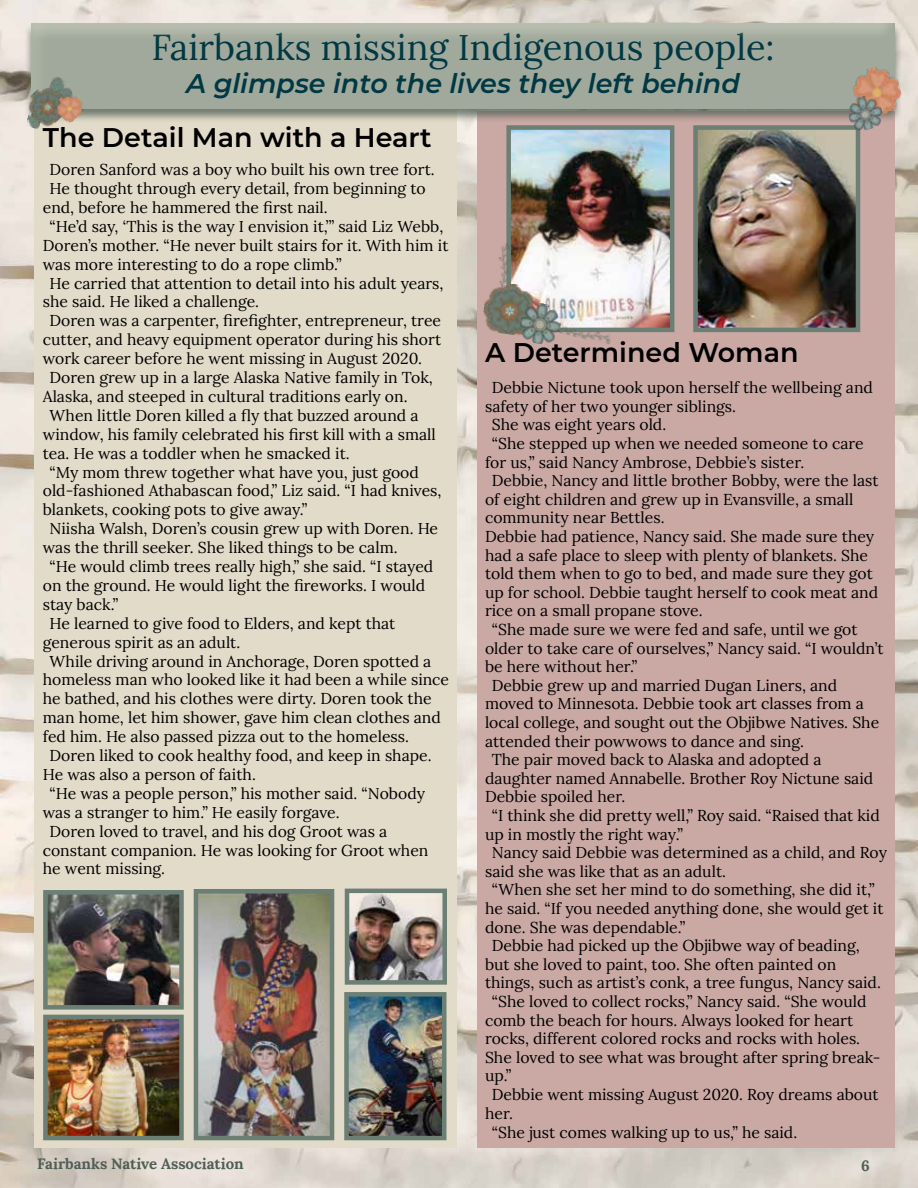
<style>
.page{position:relative;width:918px;height:1188px;background:#fff}
.page>*{position:absolute;margin:0;border:0;box-sizing:border-box;transform-origin:0 0}
.t1{font:36px "Lora";color:#003843}
.t2{font:600 27px "Montserrat";color:#000}
.t3{font:italic 600 27px "Montserrat";color:#003843}
.t4{font:15.75px "Lora";color:#000}
.t5{font:700 15px "Lora";color:#4e5f55}
</style>
<div class="page">
<img style="left:0;top:0;width:918px;height:1188px">
<div style="left:34px;top:110px;width:424px;height:1037px;background:#e3dbc9"></div>
<div style="left:477px;top:111px;width:418px;height:1036px;background:#caa9a4"></div>
<img style="left:199px;top:894px;width:130px;height:241px">
<div style="left:194px;top:889px;width:140px;height:251px;border:4px solid #6b7f74"></div>
<img style="left:48px;top:1020px;width:131px;height:115px">
<div style="left:43px;top:1015px;width:141px;height:125px;border:4px solid #6b7f74"></div>
<img style="left:349px;top:997px;width:92px;height:138px">
<div style="left:344px;top:992px;width:102px;height:148px;border:4px solid #6b7f74"></div>
<img style="left:48px;top:895px;width:131px;height:110px">
<div style="left:43px;top:890px;width:141px;height:120px;border:4px solid #6b7f74"></div>
<img style="left:511px;top:130px;width:158px;height:197px">
<div style="left:506px;top:125px;width:168px;height:207px;border:4px solid #6b7f74"></div>
<img style="left:698px;top:130px;width:157px;height:197px">
<div style="left:693px;top:125px;width:167px;height:207px;border:4px solid #6b7f74"></div>
<div style="left:24px;top:23px;width:878px;height:101px;background:#4e5f55;opacity:.77"></div>
<div style="left:31px;top:19px;width:865px;height:89px;background:#bdb89d;opacity:.47"></div>
<img style="left:350px;top:894px;width:92px;height:86px">
<div style="left:345px;top:889px;width:102px;height:96px;border:4px solid #6b7f74"></div>
<img style="left:849px;top:62px;width:56px;height:58px">
<img style="left:845px;top:93px;width:41px;height:40px">
<img style="left:46px;top:75px;width:21px;height:4px">
<img style="left:21px;top:79px;width:52px;height:52px">
<img style="left:51px;top:89px;width:36px;height:36px">
<img style="left:498px;top:243px;width:13px;height:37px">
<img style="left:483px;top:280px;width:57px;height:55px">
<img style="left:563px;top:320px;width:49px;height:24px">
<img style="left:518px;top:301px;width:45px;height:43px">
<h1 class="t1" style="left:152px;top:20px;width:625px">Fairbanks missing Indigenous people:</h1>
<h2 class="t3" style="left:186px;top:64px;width:555px">A glimpse into the lives they left behind</h2>
<h2 class="t2" style="left:43px;top:119px;width:390px">The Detail Man with a Heart</h2>
<p class="t4" style="left:50px;top:158px;width:387px">Doren Sanford was a boy who built his own tree fort.</p>
<p class="t4" style="left:50px;top:177px;width:378px">He thought through every detail, from beginning to</p>
<p class="t4" style="left:43px;top:195px;width:286px">end, before he hammered the first nail.</p>
<p class="t4" style="left:50px;top:214px;width:395px">“He’d say, ‘This is the way I envision it,’” said Liz Webb,</p>
<p class="t4" style="left:43px;top:233px;width:407px">Doren’s mother. “He never built stairs for it. With him it</p>
<p class="t4" style="left:43px;top:252px;width:300px">was more interesting to do a rope climb.”</p>
<p class="t4" style="left:50px;top:271px;width:396px">He carried that attention to detail into his adult years,</p>
<p class="t4" style="left:43px;top:290px;width:218px">she said. He liked a challenge.</p>
<p class="t4" style="left:50px;top:309px;width:393px">Doren was a carpenter, firefighter, entrepreneur, tree</p>
<p class="t4" style="left:43px;top:328px;width:400px">cutter, and heavy equipment operator during his short</p>
<p class="t4" style="left:43px;top:347px;width:381px">work career before he went missing in August 2020.</p>
<p class="t4" style="left:50px;top:366px;width:385px">Doren grew up in a large Alaska Native family in Tok,</p>
<p class="t4" style="left:43px;top:384px;width:366px">Alaska, and steeped in cultural traditions early on.</p>
<p class="t4" style="left:50px;top:403px;width:371px">When little Doren killed a fly that buzzed around a</p>
<p class="t4" style="left:43px;top:422px;width:395px">window, his family celebrated his first kill with a small</p>
<p class="t4" style="left:43px;top:441px;width:308px">tea. He was a toddler when he smacked it.</p>
<p class="t4" style="left:50px;top:460px;width:371px">“My mom threw together what have you, just good</p>
<p class="t4" style="left:43px;top:479px;width:400px">old-fashioned Athabascan food,” Liz said. “I had knives,</p>
<p class="t4" style="left:43px;top:498px;width:266px">blankets, cooking pots to give away.”</p>
<p class="t4" style="left:50px;top:517px;width:390px">Niisha Walsh, Doren’s cousin grew up with Doren. He</p>
<p class="t4" style="left:43px;top:536px;width:356px">was the thrill seeker. She liked things to be calm.</p>
<p class="t4" style="left:50px;top:555px;width:385px">“He would climb trees really high,” she said. “I stayed</p>
<p class="t4" style="left:43px;top:573px;width:384px">on the ground. He would light the fireworks. I would</p>
<p class="t4" style="left:43px;top:592px;width:77px">stay back.”</p>
<p class="t4" style="left:50px;top:611px;width:347px">He learned to give food to Elders, and kept that</p>
<p class="t4" style="left:43px;top:630px;width:199px">generous spirit as an adult.</p>
<p class="t4" style="left:50px;top:649px;width:383px">While driving around in Anchorage, Doren spotted a</p>
<p class="t4" style="left:43px;top:668px;width:408px">homeless man who looked like it had been a while since</p>
<p class="t4" style="left:43px;top:687px;width:390px">he bathed, and his clothes were dirty. Doren took the</p>
<p class="t4" style="left:43px;top:706px;width:400px">man home, let him shower, gave him clean clothes and</p>
<p class="t4" style="left:43px;top:725px;width:368px">fed him. He also passed pizza out to the homeless.</p>
<p class="t4" style="left:50px;top:744px;width:384px">Doren liked to cook healthy food, and keep in shape.</p>
<p class="t4" style="left:43px;top:762px;width:215px">He was also a person of faith.</p>
<p class="t4" style="left:50px;top:781px;width:377px">“He was a people person,” his mother said. “Nobody</p>
<p class="t4" style="left:43px;top:800px;width:298px">was a stranger to him.” He easily forgave.</p>
<p class="t4" style="left:50px;top:819px;width:339px">Doren loved to travel, and his dog Groot was a</p>
<p class="t4" style="left:43px;top:838px;width:387px">constant companion. He was looking for Groot when</p>
<p class="t4" style="left:43px;top:857px;width:124px">he went missing.</p>
<h2 class="t2" style="left:485px;top:333px;width:315px">A Determined Woman</h2>
<p class="t4" style="left:492px;top:376px;width:383px">Debbie Nictune took upon herself the wellbeing and</p>
<p class="t4" style="left:485px;top:394px;width:253px">safety of her two younger siblings.</p>
<p class="t4" style="left:492px;top:413px;width:176px">She was eight years old.</p>
<p class="t4" style="left:492px;top:432px;width:374px">“She stepped up when we needed someone to care</p>
<p class="t4" style="left:485px;top:450px;width:321px">for us,” said Nancy Ambrose, Debbie’s sister.</p>
<p class="t4" style="left:492px;top:469px;width:388px">Debbie, Nancy and little brother Bobby, were the last</p>
<p class="t4" style="left:485px;top:487px;width:370px">of eight children and grew up in Evansville, a small</p>
<p class="t4" style="left:485px;top:506px;width:181px">community near Bettles.</p>
<p class="t4" style="left:485px;top:525px;width:391px">Debbie had patience, Nancy said. She made sure they</p>
<p class="t4" style="left:485px;top:543px;width:385px">had a safe place to sleep with plenty of blankets. She</p>
<p class="t4" style="left:485px;top:562px;width:389px">told them when to go to bed, and made sure they got</p>
<p class="t4" style="left:485px;top:580px;width:395px">up for school. Debbie taught herself to cook meat and</p>
<p class="t4" style="left:485px;top:599px;width:219px">rice on a small propane stove.</p>
<p class="t4" style="left:492px;top:618px;width:367px">“She made sure we were fed and safe, until we got</p>
<p class="t4" style="left:485px;top:636px;width:400px">older to take care of ourselves,” Nancy said. “I wouldn’t</p>
<p class="t4" style="left:485px;top:655px;width:154px">be here without her.”</p>
<p class="t4" style="left:492px;top:673px;width:347px">Debbie grew up and married Dugan Liners, and</p>
<p class="t4" style="left:485px;top:692px;width:380px">moved to Minnesota. Debbie took art classes from a</p>
<p class="t4" style="left:485px;top:711px;width:396px">local college, and sought out the Objibwe Natives. She</p>
<p class="t4" style="left:485px;top:729px;width:321px">attended their powwows to dance and sing.</p>
<p class="t4" style="left:492px;top:748px;width:331px">The pair moved back to Alaska and adopted a</p>
<p class="t4" style="left:485px;top:766px;width:390px">daughter named Annabelle. Brother Roy Nictune said</p>
<p class="t4" style="left:485px;top:785px;width:142px">Debbie spoiled her.</p>
<p class="t4" style="left:492px;top:804px;width:389px">“I think she did pretty well,” Roy said. “Raised that kid</p>
<p class="t4" style="left:485px;top:822px;width:200px">up in mostly the right way.”</p>
<p class="t4" style="left:492px;top:841px;width:397px">Nancy said Debbie was determined as a child, and Roy</p>
<p class="t4" style="left:485px;top:859px;width:242px">said she was like that as an adult.</p>
<p class="t4" style="left:492px;top:878px;width:385px">“When she set her mind to do something, she did it,”</p>
<p class="t4" style="left:485px;top:897px;width:400px">he said. “If you needed anything done, she would get it</p>
<p class="t4" style="left:485px;top:915px;width:202px">done. She was dependable.”</p>
<p class="t4" style="left:492px;top:934px;width:369px">Debbie had picked up the Objibwe way of beading,</p>
<p class="t4" style="left:485px;top:952px;width:353px">but she loved to paint, too. She often painted on</p>
<p class="t4" style="left:485px;top:971px;width:397px">things, such as artist’s conk, a tree fungus, Nancy said.</p>
<p class="t4" style="left:492px;top:990px;width:376px">“She loved to collect rocks,” Nancy said. “She would</p>
<p class="t4" style="left:485px;top:1008px;width:370px">comb the beach for hours. Always looked for heart</p>
<p class="t4" style="left:485px;top:1027px;width:377px">rocks, different colored rocks and rocks with holes.</p>
<p class="t4" style="left:485px;top:1045px;width:397px">She loved to see what was brought after spring break-</p>
<p class="t4" style="left:485px;top:1064px;width:28px">up.”</p>
<p class="t4" style="left:492px;top:1083px;width:388px">Debbie went missing August 2020. Roy dreams about</p>
<p class="t4" style="left:485px;top:1101px;width:30px">her.</p>
<p class="t4" style="left:492px;top:1120px;width:307px">“She just comes walking up to us,” he said.</p>
<p class="t5" style="left:37px;top:1151px;width:208px">Fairbanks Native Association</p>
<p class="t5" style="left:861px;top:1152px;width:10px">6</p>
</div>
